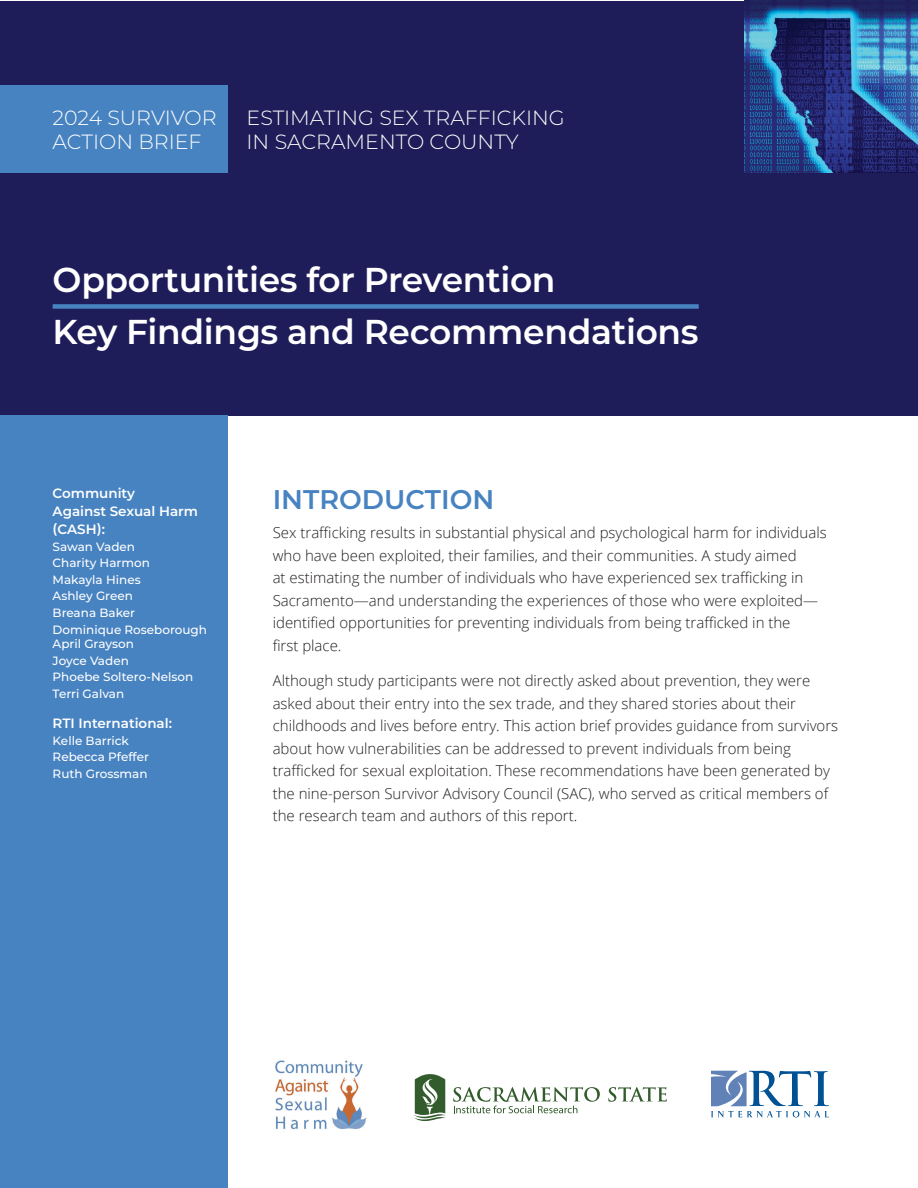
<style>
.page{position:relative;width:918px;height:1188px;background:#fff}
.page>*{position:absolute;margin:0;border:0;box-sizing:border-box;transform-origin:0 0}
.Heading{font:600 34.5px "Montserrat";letter-spacing:-.01em;color:#fff}
.Heading-2{font:600 27px "Montserrat";color:#4883c1}
.Heading-3{font:300 20.55px/24.8px "Montserrat";color:#fff}
.Body{font:300 15px/22.5px "Open Sans";color:#231f20}
.Heading-4{font:600 13.5px/18px "Montserrat";color:#fff}
.Heading-5{font:500 12px/14.4px "Montserrat";color:#fff}
</style>
<div class="page">
<div style="left:0;top:1px;width:918px;height:414px;background:#1f1d59"></div>
<div style="left:0;top:415px;width:228px;height:773px;background:#4883c1"></div>
<div style="left:0;top:85px;width:228px;height:87px;background:#4883c1"></div>
<div style="left:53px;top:304px;width:646px;height:5px;background:#4883c1"></div>
<img style="left:745px;top:0;width:173px;height:172px">
<svg style="left:711px;top:1071px;width:118px;height:47px"></svg>
<img style="left:275px;top:1060px;width:92px;height:69px">
<svg style="left:414px;top:1074px;width:32px;height:47px"></svg>
<svg style="left:453px;top:1087px;width:214px;height:26px"></svg>
<p class="Heading-3" style="left:53px;top:104px;width:165px">2024 SURVIVOR<br>ACTION BRIEF</p>
<p class="Heading-3" style="left:247px;top:104px;width:320px">ESTIMATING SEX TRAFFICKING<br>IN SACRAMENTO COUNTY</p>
<p class="Heading" style="left:53px;top:255px;width:504px">Opportunities for Prevention</p>
<p class="Heading" style="left:53px;top:307px;width:648px">Key Findings and Recommendations</p>
<p class="Heading-4" style="left:53px;top:484px;width:84px">Community</p>
<p class="Heading-4" style="left:53px;top:502px;width:147px">Against Sexual Harm (CASH):</p>
<p class="Heading-5" style="left:53px;top:539px;width:84px">Sawan Vaden</p>
<p class="Heading-5" style="left:53px;top:555px;width:99px">Charity Harmon</p>
<p class="Heading-5" style="left:53px;top:572px;width:90px">Makayla Hines</p>
<p class="Heading-5" style="left:53px;top:589px;width:82px">Ashley Green</p>
<p class="Heading-5" style="left:53px;top:605px;width:84px">Breana Baker</p>
<p class="Heading-5" style="left:53px;top:622px;width:156px">Dominique Roseborough<br>April Grayson</p>
<p class="Heading-5" style="left:53px;top:653px;width:78px">Joyce Vaden</p>
<p class="Heading-5" style="left:53px;top:669px;width:142px">Phoebe Soltero-Nelson</p>
<p class="Heading-5" style="left:53px;top:686px;width:73px">Terri Galvan</p>
<p class="Heading-4" style="left:53px;top:714px;width:121px">RTI International:</p>
<p class="Heading-5" style="left:53px;top:733px;width:78px">Kelle Barrick</p>
<p class="Heading-5" style="left:53px;top:749px;width:98px">Rebecca Pfeffer</p>
<p class="Heading-5" style="left:53px;top:766px;width:96px">Ruth Grossman</p>
<p class="Heading-2" style="left:273px;top:480px;width:223px">INTRODUCTION</p>
<p class="Body" style="left:273px;top:521px;width:556px">Sex trafficking results in substantial physical and psychological harm for individuals who have been exploited, their families, and their communities. A study aimed<br>at estimating the number of individuals who have experienced sex trafficking in Sacramento—and understanding the experiences of those who were exploited— identified opportunities for preventing individuals from being trafficked in the<br>first place.</p>
<p class="Body" style="left:273px;top:669px;width:567px">Although study participants were not directly asked about prevention, they were asked about their entry into the sex trade, and they shared stories about their childhoods and lives before entry. This action brief provides guidance from survivors about how vulnerabilities can be addressed to prevent individuals from being trafficked for sexual exploitation. These recommendations have been generated by the nine-person Survivor Advisory Council (SAC), who served as critical members of the research team and authors of this report.</p>
</div>
